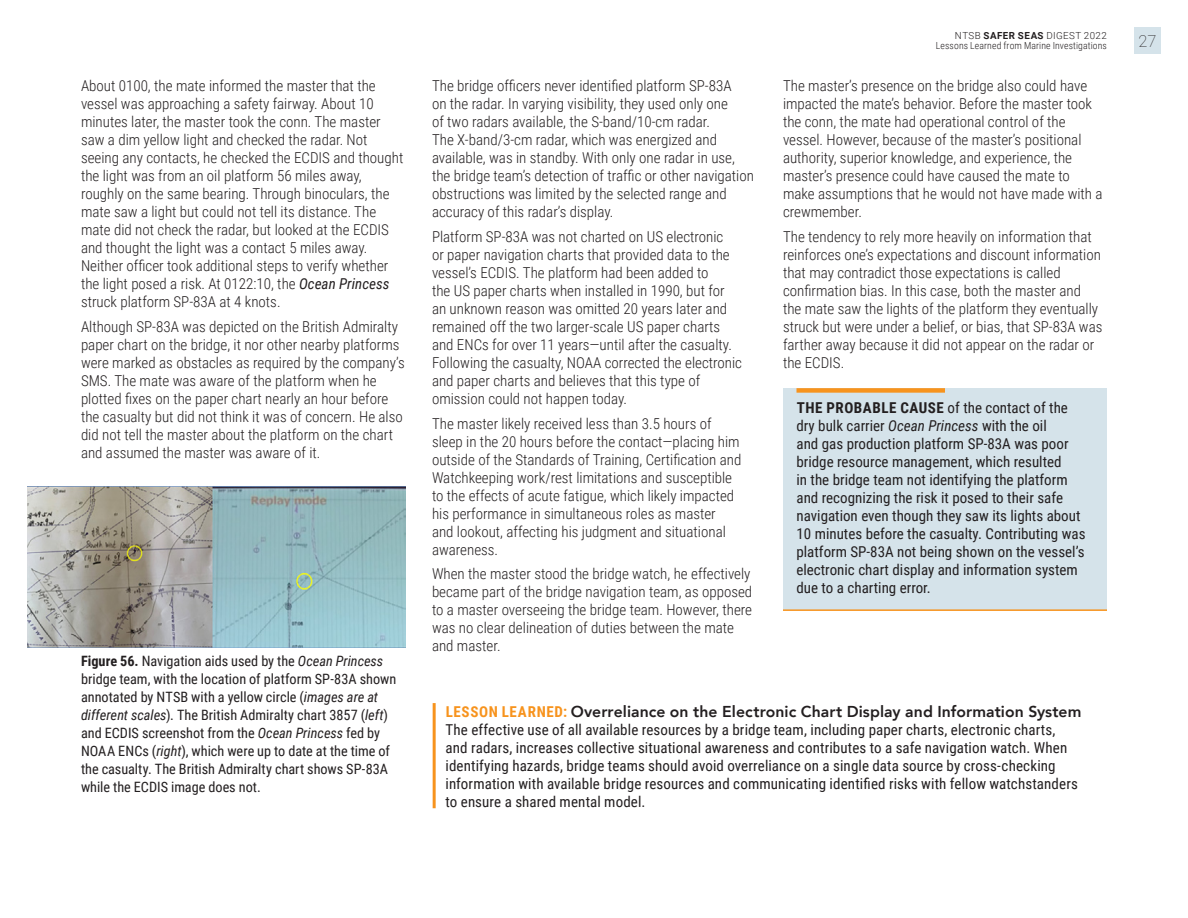
<style>
.page{position:relative;width:1188px;height:918px;background:#fff}
.page>*{position:absolute;margin:0;border:0;box-sizing:border-box;transform-origin:0 0}
.t1{font:100 16.5px "Roboto";color:#231f20}
.t2{font:800 15.75px "Avenir";letter-spacing:.005em;color:#231f20}
.t3{font:300 15px/18px "Roboto Condensed";color:#231f20}
.t4{font:15px/18px "Roboto Condensed";color:#231f20}
.t5{font:14.25px/18px "Roboto Condensed";color:#231f20}
.t6{font:300 9.75px "Roboto Condensed";letter-spacing:.01em;color:#231f20}
.t7{font:300 9.75px "Roboto";letter-spacing:.045em;color:#231f20}
.s1{font-weight:400;font-style:italic}
.s2{font-weight:700}
.s3{font-style:italic}
.s4{font-family:"Roboto Condensed";font-weight:700;font-size:15px;color:#f7931d}
</style>
<div class="page">
<div style="left:1134px;top:27px;width:27px;height:27px;background:#d5e3ea"></div>
<div style="left:783px;top:388px;width:324px;height:222px;background:#d5e3ea"></div>
<hr style="left:783px;top:609px;width:324px;height:2px;background:#f7931d">
<div style="left:796px;top:388px;width:149px;height:5px;background:#f7931d"></div>
<hr style="left:433px;top:703px;width:3px;height:105px;background:#f7931d">
<img style="left:27px;top:486px;width:378px;height:162px">
<p class="t3" style="left:81px;top:76px;width:324px">About 0100, the mate informed the master that the vessel was approaching a safety fairway. About 10 minutes later, the master took the conn. The master saw a dim yellow light and checked the radar. Not seeing any contacts, he checked the ECDIS and thought the light was from an oil platform 56 miles away, roughly on the same bearing. Through binoculars, the mate saw a light but could not tell its distance. The mate did not check the radar, but looked at the ECDIS and thought the light was a contact 5 miles away.<br>Neither officer took additional steps to verify whether the light posed a risk. At 0122:10, the <span class="s1">Ocean Princess </span>struck platform SP-83A at 4 knots.</p>
<p class="t3" style="left:81px;top:317px;width:325px">Although SP-83A was depicted on the British Admiralty paper chart on the bridge, it nor other nearby platforms were marked as obstacles as required by the company’s SMS. The mate was aware of the platform when he plotted fixes on the paper chart nearly an hour before the casualty but did not think it was of concern. He also did not tell the master about the platform on the chart and assumed the master was aware of it.</p>
<p class="t5" style="left:81px;top:651px;width:317px"><span class="s2">Figure 56.</span> Navigation aids used by the <span class="s3">Ocean Princess </span>bridge team, with the location of platform SP-83A shown annotated by NTSB with a yellow circle (<span class="s3">images are at different scales</span>). The British Admiralty chart 3857 (<span class="s3">left</span>) and ECDIS screenshot from the <span class="s3">Ocean Princess</span> fed by NOAA ENCs (<span class="s3">right</span>), which were up to date at the time of the casualty. The British Admiralty chart shows SP-83A while the ECDIS image does not.</p>
<p class="t3" style="left:432px;top:76px;width:323px">The bridge officers never identified platform SP-83A<br>on the radar. In varying visibility, they used only one<br>of two radars available, the S-band/10-cm radar.<br>The X-band/3-cm radar, which was energized and available, was in standby. With only one radar in use, the bridge team’s detection of traffic or other navigation obstructions was limited by the selected range and accuracy of this radar’s display.</p>
<p class="t3" style="left:432px;top:227px;width:312px">Platform SP-83A was not charted on US electronic<br>or paper navigation charts that provided data to the vessel’s ECDIS. The platform had been added to<br>the US paper charts when installed in 1990, but for an unknown reason was omitted 20 years later and remained off the two larger-scale US paper charts and ENCs for over 11 years—until after the casualty.<br>Following the casualty, NOAA corrected the electronic and paper charts and believes that this type of omission could not happen today.</p>
<p class="t3" style="left:432px;top:414px;width:311px">The master likely received less than 3.5 hours of sleep in the 20 hours before the contact—placing him outside of the Standards of Training, Certification and Watchkeeping work/rest limitations and susceptible to the effects of acute fatigue, which likely impacted his performance in simultaneous roles as master<br>and lookout, affecting his judgment and situational awareness.</p>
<p class="t3" style="left:432px;top:565px;width:322px">When the master stood the bridge watch, he effectively became part of the bridge navigation team, as opposed to a master overseeing the bridge team. However, there was no clear delineation of duties between the mate and master.</p>
<p class="t7" style="left:955px;top:29px;width:154px">NTSB <span class="s2">SAFER SEAS</span> DIGEST 2022</p>
<p class="t6" style="left:936px;top:39px;width:173px">Lessons Learned from Marine Investigations</p>
<p class="t1" style="left:1139px;top:29px;width:19px">27</p>
<p class="t3" style="left:783px;top:76px;width:321px">The master’s presence on the bridge also could have impacted the mate’s behavior. Before the master took the conn, the mate had operational control of the vessel. However, because of the master’s positional authority, superior knowledge, and experience, the master’s presence could have caused the mate to make assumptions that he would not have made with a crewmember.</p>
<p class="t3" style="left:783px;top:227px;width:321px">The tendency to rely more heavily on information that reinforces one’s expectations and discount information that may contradict those expectations is called confirmation bias. In this case, both the master and the mate saw the lights of the platform they eventually struck but were under a belief, or bias, that SP-83A was farther away because it did not appear on the radar or the ECDIS.</p>
<p class="t4" style="left:796px;top:398px;width:291px"><span class="s2">THE PROBABLE CAUSE</span> of the contact of the dry bulk carrier <span class="s3">Ocean Princess</span> with the oil<br>and gas production platform SP-83A was poor bridge resource management, which resulted<br>in the bridge team not identifying the platform and recognizing the risk it posed to their safe navigation even though they saw its lights about 10 minutes before the casualty. Contributing was platform SP-83A not being shown on the vessel’s electronic chart display and information system due to a charting error.</p>
<p class="t2" style="left:446px;top:699px;width:637px"><span class="s4">LESSON LEARNED:</span> Overreliance on the Electronic Chart Display and Information System</p>
<p class="t4" style="left:446px;top:720px;width:634px">The effective use of all available resources by a bridge team, including paper charts, electronic charts, and radars, increases collective situational awareness and contributes to a safe navigation watch. When identifying hazards, bridge teams should avoid overreliance on a single data source by cross-checking information with available bridge resources and communicating identified risks with fellow watchstanders to ensure a shared mental model.</p>
</div>
